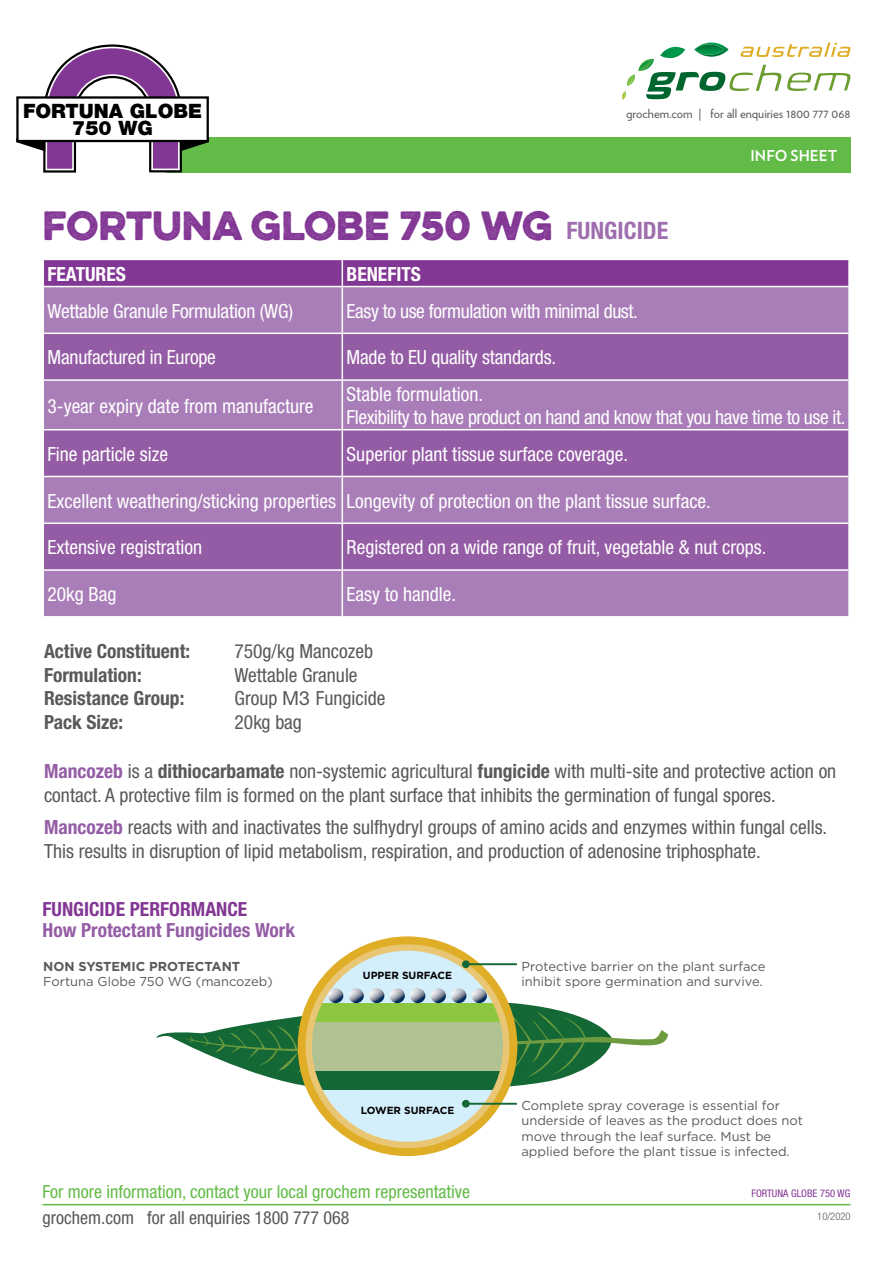
<style>
.page{position:relative;width:893px;height:1263px;background:#fff}
.page>*{position:absolute;margin:0;border:0;box-sizing:border-box;transform-origin:0 0}
.t1{font:700 36.6px "Eveleth Dot";color:#833795}
.t2{font:900 19.8px/17.2px "Helvetica Neue";color:#000;text-align:center}
.t3{font:condensed 19.5px/24px "Helvetica Neue";color:#58595b}
.t4{font:condensed 19.5px "Helvetica Neue";color:#fff}
.t5{font:condensed 19.5px/22.2px "Helvetica Neue";letter-spacing:-.02em;color:#fff}
.t6{font:700 condensed 19.5px "Helvetica Neue";color:#58595b}
.t7{font:700 condensed 19.5px "Helvetica Neue";color:#945ca5}
.t8{font:700 condensed 19.5px "Helvetica Neue";color:#833795}
.t9{font:700 condensed 19.5px "Helvetica Neue";color:#fff}
.t10{font:condensed 18px "Helvetica Neue";color:#62bb46}
.t11{font:condensed 18px "Helvetica Neue";color:#58595b}
.t12{font:700 15px "Verlag";color:#fff}
.t13{font:12.9px/15.5px "Gotham";color:#58595b}
.t14{font:700 12.9px "Gotham";color:#58595b}
.t15{font:12.6px "Verlag";color:#58595b}
.t16{font:condensed 10.5px "Helvetica Neue";color:#833795}
.t17{font:300 condensed 10.5px "Helvetica Neue";color:#58595b}
.t18{font:700 10.35px "Gotham";color:#000}
.s1{font-family:"Helvetica Neue";font-stretch:condensed;font-size:24px;color:#9f6eaf}
.s2{font-stretch:normal}
.s3{font-weight:700;color:#945ca5}
.s4{font-weight:700}
</style>
<div class="page">
<div style="left:166px;top:138px;width:684px;height:35px;background:#62bb46"></div>
<svg style="left:622px;top:74px;width:13px;height:26px"></svg>
<img style="left:645px;top:59px;width:9px;height:5px">
<img style="left:638px;top:61px;width:14px;height:10px">
<img style="left:664px;top:47px;width:21px;height:12px">
<img style="left:660px;top:49px;width:22px;height:8px">
<img style="left:703px;top:43px;width:26px;height:14px">
<img style="left:694px;top:44px;width:30px;height:11px">
<svg style="left:787px;top:73px;width:63px;height:18px"></svg>
<svg style="left:646px;top:65px;width:135px;height:34px"></svg>
<svg style="left:740px;top:43px;width:110px;height:14px"></svg>
<hr style="left:43px;top:1204px;width:807px;height:1px;background:#62bb46">
<div style="left:44px;top:287px;width:804px;height:329px;background:#a97eb8"></div>
<svg style="left:44px;top:334px;width:804px;height:235px;fill:#945ca5"></svg>
<svg style="left:43px;top:259px;width:805px;height:27px"></svg>
<hr style="left:342px;top:287px;width:1px;height:46px;background:#fff">
<hr style="left:43px;top:333px;width:299px;height:1px;background:#fff">
<hr style="left:342px;top:333px;width:508px;height:1px;background:#fff">
<hr style="left:342px;top:334px;width:1px;height:45px;background:#fff">
<hr style="left:43px;top:379px;width:299px;height:2px;background:#fff">
<hr style="left:342px;top:379px;width:508px;height:2px;background:#fff">
<hr style="left:342px;top:381px;width:1px;height:48px;background:#fff">
<hr style="left:43px;top:429px;width:299px;height:1px;background:#fff">
<hr style="left:342px;top:429px;width:508px;height:1px;background:#fff">
<hr style="left:342px;top:430px;width:1px;height:46px;background:#fff">
<hr style="left:43px;top:476px;width:299px;height:1px;background:#fff">
<hr style="left:342px;top:476px;width:508px;height:1px;background:#fff">
<hr style="left:342px;top:477px;width:1px;height:45px;background:#fff">
<hr style="left:43px;top:522px;width:299px;height:2px;background:#fff">
<hr style="left:342px;top:522px;width:508px;height:2px;background:#fff">
<hr style="left:342px;top:524px;width:1px;height:45px;background:#fff">
<hr style="left:43px;top:569px;width:299px;height:2px;background:#fff">
<hr style="left:342px;top:569px;width:508px;height:2px;background:#fff">
<hr style="left:342px;top:571px;width:1px;height:45px;background:#fff">
<svg style="left:17px;top:44px;width:192px;height:129px"></svg>
<svg style="left:156px;top:1003px;width:512px;height:83px"></svg>
<svg style="left:298px;top:936px;width:219px;height:220px"></svg>
<svg style="left:328px;top:988px;width:15px;height:15px"></svg>
<svg style="left:349px;top:988px;width:15px;height:15px"></svg>
<svg style="left:369px;top:988px;width:15px;height:15px"></svg>
<svg style="left:390px;top:988px;width:15px;height:15px"></svg>
<svg style="left:410px;top:988px;width:15px;height:15px"></svg>
<svg style="left:431px;top:988px;width:15px;height:15px"></svg>
<svg style="left:451px;top:988px;width:15px;height:15px"></svg>
<svg style="left:472px;top:988px;width:15px;height:15px"></svg>
<hr style="left:466px;top:963px;width:51px;height:2px;background:#146835">
<div style="left:462px;top:960px;width:8px;height:8px;background:#146835;border-radius:50%"></div>
<hr style="left:466px;top:1103px;width:51px;height:2px;background:#146835">
<div style="left:462px;top:1100px;width:8px;height:7px;background:#146835;border-radius:50%"></div>
<p class="t2" style="left:23px;top:102px;width:181px">FORTUNA GLOBE<br>750 WG</p>
<p class="t15" style="left:626px;top:104px;width:226px">grochem.com | for all enquiries 1800 777 068</p>
<p class="t12" style="left:750px;top:144px;width:88px">INFO SHEET</p>
<h1 class="t1" style="left:43px;top:198px;width:627px">FORTUNA GLOBE 750 WG <span class="s1">FUNGICIDE</span></h1>
<p class="t9" style="left:48px;top:262px;width:80px">FEATURES</p>
<p class="t9" style="left:347px;top:262px;width:76px">BENEFITS</p>
<p class="t4" style="left:48px;top:299px;width:247px">Wettable Granule Formulation (WG)</p>
<p class="t5" style="left:347px;top:299px;width:293px">Easy to use formulation with minimal dust.</p>
<p class="t4" style="left:48px;top:346px;width:170px">Manufactured in Europe</p>
<p class="t4" style="left:347px;top:346px;width:211px">Made to EU quality standards.</p>
<p class="t4" style="left:48px;top:394px;width:268px">3-year expiry date from manufacture</p>
<p class="t5" style="left:347px;top:383px;width:500px">Stable formulation.<br>Flexibility to have product on hand and know that you have time to use it.</p>
<p class="t4" style="left:48px;top:443px;width:122px">Fine particle size</p>
<p class="t4" style="left:347px;top:443px;width:283px">Superior plant tissue surface coverage.</p>
<p class="t4" style="left:48px;top:489px;width:665px">Excellent weathering/sticking properties Longevity of protection on the plant tissue surface.</p>
<p class="t4" style="left:48px;top:536px;width:156px">Extensive registration</p>
<p class="t4" style="left:347px;top:536px;width:421px">Registered on a wide range of fruit, vegetable &amp; nut crops.</p>
<p class="t4" style="left:48px;top:583px;width:71px">20kg Bag</p>
<p class="t4" style="left:347px;top:583px;width:111px">Easy to handle.</p>
<p class="t6" style="left:44px;top:640px;width:148px">Active Constituent:</p>
<p class="t3" style="left:235px;top:639px;width:140px">750g/kg Mancozeb</p>
<p class="t6" style="left:44px;top:663px;width:99px">Formulation:</p>
<p class="t3" style="left:235px;top:663px;width:125px">Wettable Granule</p>
<p class="t6" style="left:44px;top:686px;width:142px">Resistance Group:</p>
<p class="t3" style="left:235px;top:686px;width:153px">Group <span class="s2">M3</span> Fungicide</p>
<p class="t6" style="left:44px;top:710px;width:81px">Pack Size:</p>
<p class="t3" style="left:235px;top:709px;width:69px">20kg bag</p>
<p class="t3" style="left:44px;top:758px;width:794px"><span class="s3">Mancozeb</span> is a <span class="s4">dithiocarbamate</span> non-systemic agricultural <span class="s4">fungicide</span> with multi-site and protective action on contact. A protective film is formed on the plant surface that inhibits the germination of fungal spores.</p>
<p class="t3" style="left:44px;top:815px;width:785px"><span class="s3">Mancozeb</span> reacts with and inactivates the sulfhydryl groups of amino acids and enzymes within fungal cells.<br>This results in disruption of lipid metabolism, respiration, and production of adenosine triphosphate.</p>
<p class="t8" style="left:42px;top:897px;width:206px">FUNGICIDE PERFORMANCE</p>
<p class="t7" style="left:42px;top:918px;width:254px">How Protectant Fungicides Work</p>
<p class="t14" style="left:43px;top:957px;width:199px">NON SYSTEMIC PROTECTANT</p>
<p class="t13" style="left:43px;top:974px;width:231px">Fortuna Globe 750 WG (mancozeb)</p>
<p class="t18" style="left:363px;top:968px;width:91px">UPPER SURFACE</p>
<p class="t18" style="left:361px;top:1103px;width:95px">LOWER SURFACE</p>
<p class="t10" style="left:43px;top:1181px;width:429px">For more information, contact your local grochem representative</p>
<p class="t11" style="left:43px;top:1207px;width:308px">grochem.com for all enquiries 1800 777 068</p>
<p class="t13" style="left:521px;top:958px;width:245px">Protective barrier on the plant surface inhibit spore germination and survive.</p>
<p class="t13" style="left:521px;top:1097px;width:283px">Complete spray coverage is essential for underside of leaves as the product does not move through the leaf surface. Must be applied before the plant tissue is infected.</p>
<p class="t16" style="left:751px;top:1187px;width:101px">FORTUNA GLOBE 750 WG</p>
<p class="t17" style="left:817px;top:1210px;width:35px">10/2020</p>
</div>
